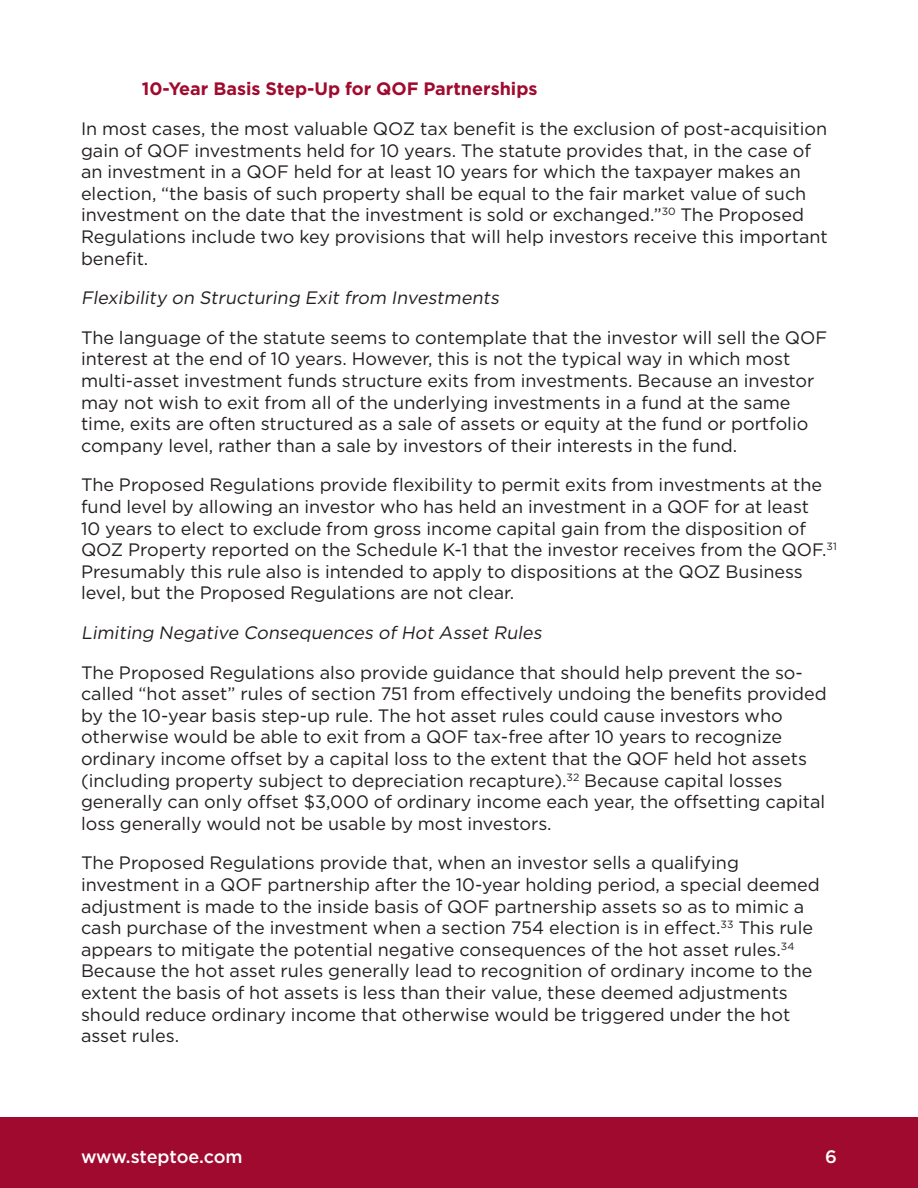
<style>
.page{position:relative;width:918px;height:1188px;background:#fff}
.page>*{position:absolute;margin:0;border:0;box-sizing:border-box;transform-origin:0 0}
.t1{font:18px/21.6px "Gotham";color:#231f20}
.t2{font:italic 18px "Gotham";color:#231f20}
.Heading_2{font:700 18px "Gotham";color:#a00a2f}
.t3{font:500 18px "Gotham";letter-spacing:-.01em;color:#fff}
</style>
<div class="page">
<div style="left:0;top:1118px;width:918px;height:70px;background:#a00a2f"></div>
<p class="Heading_2" style="left:142px;top:77px;width:397px">10-Year Basis Step-Up for QOF Partnerships</p>
<p class="t1" style="left:81px;top:117px;width:748px">In most cases, the most valuable QOZ tax benefit is the exclusion of post-acquisition gain of QOF investments held for 10 years. The statute provides that, in the case of an investment in a QOF held for at least 10 years for which the taxpayer makes an election, “the basis of such property shall be equal to the fair market value of such investment on the date that the investment is sold or exchanged.”<sup>30</sup> The Proposed Regulations include two key provisions that will help investors receive this important benefit.</p>
<p class="t2" style="left:81px;top:286px;width:423px">Flexibility on Structuring Exit from Investments</p>
<p class="t1" style="left:81px;top:326px;width:748px">The language of the statute seems to contemplate that the investor will sell the QOF interest at the end of 10 years. However, this is not the typical way in which most multi-asset investment funds structure exits from investments. Because an investor may not wish to exit from all of the underlying investments in a fund at the same time, exits are often structured as a sale of assets or equity at the fund or portfolio company level, rather than a sale by investors of their interests in the fund.</p>
<p class="t1" style="left:81px;top:474px;width:757px">The Proposed Regulations provide flexibility to permit exits from investments at the fund level by allowing an investor who has held an investment in a QOF for at least<br>10 years to elect to exclude from gross income capital gain from the disposition of QOZ Property reported on the Schedule K-1 that the investor receives from the QOF.<sup>31<br></sup>Presumably this rule also is intended to apply to dispositions at the QOZ Business level, but the Proposed Regulations are not clear.</p>
<p class="t2" style="left:81px;top:621px;width:466px">Limiting Negative Consequences of Hot Asset Rules</p>
<p class="t1" style="left:81px;top:661px;width:747px">The Proposed Regulations also provide guidance that should help prevent the so&shy;called “hot asset” rules of section 751 from effectively undoing the benefits provided by the 10-year basis step-up rule. The hot asset rules could cause investors who otherwise would be able to exit from a QOF tax-free after 10 years to recognize ordinary income offset by a capital loss to the extent that the QOF held hot assets (including property subject to depreciation recapture).<sup>32</sup> Because capital losses generally can only offset $3,000 of ordinary income each year, the offsetting capital loss generally would not be usable by most investors.</p>
<p class="t1" style="left:81px;top:852px;width:740px">The Proposed Regulations provide that, when an investor sells a qualifying investment in a QOF partnership after the 10-year holding period, a special deemed adjustment is made to the inside basis of QOF partnership assets so as to mimic a cash purchase of the investment when a section 754 election is in effect.<sup>33</sup> This rule appears to mitigate the potential negative consequences of the hot asset rules.<sup>34<br></sup>Because the hot asset rules generally lead to recognition of ordinary income to the extent the basis of hot assets is less than their value, these deemed adjustments should reduce ordinary income that otherwise would be triggered under the hot asset rules.</p>
<p class="t3" style="left:81px;top:1145px;width:163px">www.steptoe.com</p>
<p class="t3" style="left:825px;top:1145px;width:13px">6</p>
</div>
